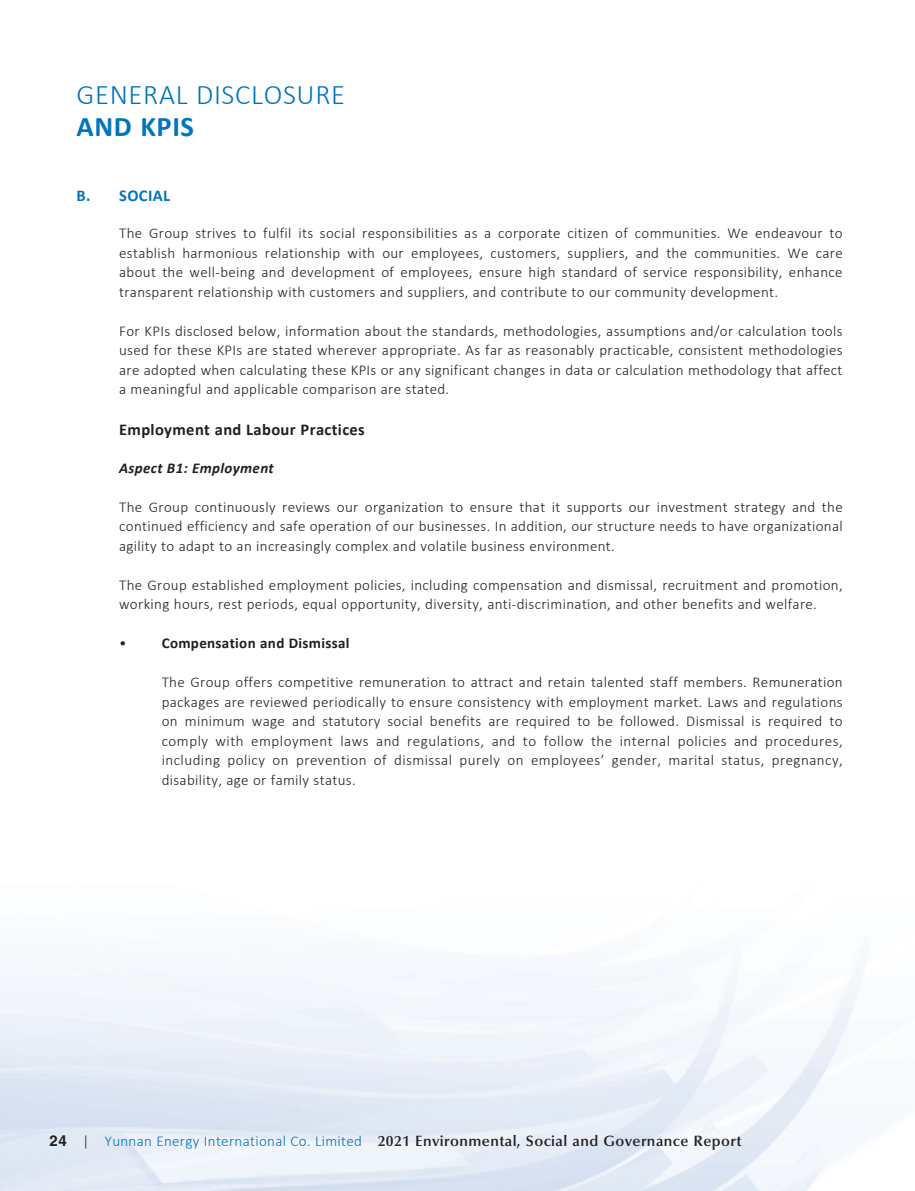
<style>
.page{position:relative;width:915px;height:1191px;background:#fff}
.page>*{position:absolute;margin:0;border:0;box-sizing:border-box;transform-origin:0 0}
.t1{font:300 28.5px "Calibri";letter-spacing:.025em;color:#0074bc}
.t2{font:700 28.5px "Calibri";letter-spacing:.02em;color:#0074bc}
.t3{font:700 16.5px "Calibri";letter-spacing:.02em;color:#231f20}
.t4{font:700 16.5px "Calibri";letter-spacing:.025em;color:#0074bc}
.t5{font:300 15px/19.5px "Calibri";letter-spacing:.02em;color:#231f20;text-align:justify}
.t6{font:600 15px "Optima LT Std";letter-spacing:.025em;color:#231f20}
.t7{font:700 15px "Calibri";letter-spacing:.02em;color:#231f20}
.t8{font:italic 700 15px "Calibri";letter-spacing:.025em;color:#231f20}
.s1{font-weight:300}
.s2{font-family:"Helvetica LT Std";font-weight:700}
.s3{font-family:"Calibri";font-weight:300}
.s4{font-family:"Calibri";font-weight:300;color:#0074bc}
</style>
<div class="page">
<h1 class="t1" style="left:77px;top:77px;width:270px">GENERAL DISCLOSURE</h1>
<h1 class="t2" style="left:77px;top:106px;width:119px">AND KPIS</h1>
<p class="t4" style="left:77px;top:183px;width:95px">B. SOCIAL</p>
<p class="t5" style="left:119px;top:223px;width:724px">The Group strives to fulfil its social responsibilities as a corporate citizen of communities. We endeavour to establish harmonious relationship with our employees, customers, suppliers, and the communities. We care about the well-being and development of employees, ensure high standard of service responsibility, enhance transparent relationship with customers and suppliers, and contribute to our community development.</p>
<p class="t5" style="left:119px;top:321px;width:724px">For KPIs disclosed below, information about the standards, methodologies, assumptions and/or calculation tools used for these KPIs are stated wherever appropriate. As far as reasonably practicable, consistent methodologies are adopted when calculating these KPIs or any significant changes in data or calculation methodology that affect a meaningful and applicable comparison are stated.</p>
<p class="t3" style="left:119px;top:417px;width:247px">Employment and Labour Practices</p>
<p class="t8" style="left:119px;top:457px;width:156px">Aspect B1: Employment</p>
<p class="t5" style="left:119px;top:496px;width:724px">The Group continuously reviews our organization to ensure that it supports our investment strategy and the continued efficiency and safe operation of our businesses. In addition, our structure needs to have organizational agility to adapt to an increasingly complex and volatile business environment.</p>
<p class="t5" style="left:119px;top:574px;width:724px">The Group established employment policies, including compensation and dismissal, recruitment and promotion, working hours, rest periods, equal opportunity, diversity, anti-discrimination, and other benefits and welfare.</p>
<p class="t7" style="left:119px;top:632px;width:232px"><span class="s1">•</span> Compensation and Dismissal</p>
<p class="t5" style="left:162px;top:672px;width:682px">The Group offers competitive remuneration to attract and retain talented staff members. Remuneration packages are reviewed periodically to ensure consistency with employment market. Laws and regulations on minimum wage and statutory social benefits are required to be followed. Dismissal is required to comply with employment laws and regulations, and to follow the internal policies and procedures, including policy on prevention of dismissal purely on employees’ gender, marital status, pregnancy, disability, age or family status.</p>
<p class="t6" style="left:50px;top:1132px;width:693px"><span class="s2">24</span> <span class="s3">|</span> <span class="s4">Yunnan Energy International Co. Limited</span> 2021 Environmental, Social and Governance Report</p>
</div>
